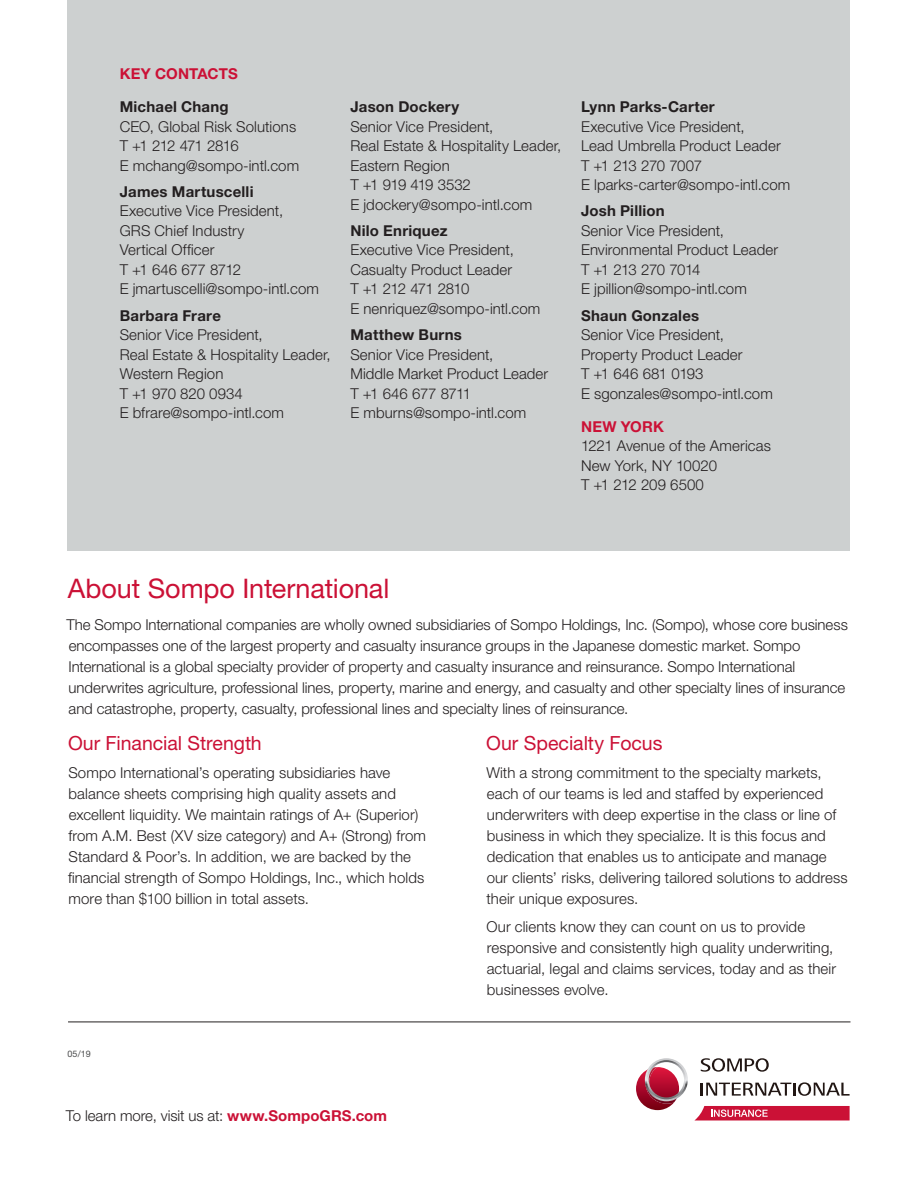
<style>
.page{position:relative;width:918px;height:1188px;background:#fff}
.page>*{position:absolute;margin:0;border:0;box-sizing:border-box;transform-origin:0 0}
.t1{font:27px "Helvetica Neue";letter-spacing:-.005em;color:#cb1136}
.t2{font:19.5px "Helvetica Neue";letter-spacing:-.005em;color:#cb1136}
.t3{font:300 15px/19.5px "Helvetica Neue";letter-spacing:.005em;color:#231f20}
.t4{font:700 15px "Helvetica Neue";letter-spacing:.015em;color:#231f20}
.t5{font:700 15px "Helvetica Neue";letter-spacing:.01em;color:#cb1136}
.t6{font:9px "Helvetica Neue";color:#4b4c4d}
.s1{font-weight:700;color:#cb1136}
</style>
<div class="page">
<div style="left:68px;top:0;width:782px;height:551px;background:#cdd0d0"></div>
<hr style="left:68px;top:1022px;width:783px;height:1px;background:#231f20">
<svg style="left:701px;top:1058px;width:68px;height:14px"></svg>
<svg style="left:701px;top:1082px;width:149px;height:14px"></svg>
<svg style="left:695px;top:1106px;width:155px;height:14px;background:#d12e4e"></svg>
<svg style="left:636px;top:1058px;width:52px;height:52px"></svg>
<p class="t5" style="left:120px;top:65px;width:120px">KEY CONTACTS</p>
<p class="t4" style="left:120px;top:98px;width:110px">Michael Chang</p>
<p class="t3" style="left:120px;top:116px;width:181px">CEO, Global Risk Solutions<br>T +1 212 471 2816<br>E mchang@sompo-intl.com</p>
<p class="t4" style="left:120px;top:182px;width:135px">James Martuscelli</p>
<p class="t3" style="left:120px;top:201px;width:201px">Executive Vice President,<br>GRS Chief Industry<br>Vertical Officer<br>T +1 646 677 8712<br>E jmartuscelli@sompo-intl.com</p>
<p class="t4" style="left:120px;top:306px;width:103px">Barbara Frare</p>
<p class="t3" style="left:120px;top:325px;width:213px">Senior Vice President,<br>Real Estate &amp; Hospitality Leader,<br>Western Region<br>T +1 970 820 0934<br>E bfrare@sompo-intl.com</p>
<p class="t4" style="left:350px;top:98px;width:110px">Jason Dockery</p>
<p class="t3" style="left:350px;top:116px;width:213px">Senior Vice President,<br>Real Estate &amp; Hospitality Leader,<br>Eastern Region<br>T +1 919 419 3532<br>E jdockery@sompo-intl.com</p>
<p class="t4" style="left:350px;top:221px;width:99px">Nilo Enriquez</p>
<p class="t3" style="left:350px;top:240px;width:192px">Executive Vice President,<br>Casualty Product Leader<br>T +1 212 471 2810<br>E nenriquez@sompo-intl.com</p>
<p class="t4" style="left:350px;top:326px;width:113px">Matthew Burns</p>
<p class="t3" style="left:350px;top:344px;width:199px">Senior Vice President,<br>Middle Market Product Leader<br>T +1 646 677 8711<br>E mburns@sompo-intl.com</p>
<p class="t4" style="left:581px;top:98px;width:135px">Lynn Parks-Carter</p>
<p class="t3" style="left:581px;top:116px;width:211px">Executive Vice President,<br>Lead Umbrella Product Leader<br>T +1 213 270 7007<br>E lparks-carter@sompo-intl.com</p>
<p class="t4" style="left:581px;top:202px;width:85px">Josh Pillion</p>
<p class="t3" style="left:581px;top:221px;width:199px">Senior Vice President,<br>Environmental Product Leader<br>T +1 213 270 7014<br>E jpillion@sompo-intl.com</p>
<p class="t4" style="left:581px;top:306px;width:120px">Shaun Gonzales</p>
<p class="t3" style="left:581px;top:325px;width:193px">Senior Vice President,<br>Property Product Leader<br>T +1 646 681 0193<br>E sgonzales@sompo-intl.com</p>
<p class="t5" style="left:581px;top:417px;width:84px">NEW YORK</p>
<p class="t3" style="left:581px;top:436px;width:191px">1221 Avenue of the Americas<br>New York, NY 10020<br>T +1 212 209 6500</p>
<h1 class="t1" style="left:68px;top:572px;width:323px">About Sompo International</h1>
<p class="t3" style="left:66px;top:614px;width:783px;line-height:21px">The Sompo International companies are wholly owned subsidiaries of Sompo Holdings, Inc. (Sompo), whose core business encompasses one of the largest property and casualty insurance groups in the Japanese domestic market. Sompo International is a global specialty provider of property and casualty insurance and reinsurance. Sompo International underwrites agriculture, professional lines, property, marine and energy, and casualty and other specialty lines of insurance and catastrophe, property, casualty, professional lines and specialty lines of reinsurance.</p>
<h2 class="t2" style="left:68px;top:732px;width:195px">Our Financial Strength</h2>
<p class="t3" style="left:68px;top:762px;width:360px;line-height:21px">Sompo International’s operating subsidiaries have balance sheets comprising high quality assets and excellent liquidity. We maintain ratings of A+ (Superior) from A.M. Best (XV size category) and A+ (Strong) from Standard &amp; Poor’s. In addition, we are backed by the financial strength of Sompo Holdings, Inc., which holds more than $100 billion in total assets.</p>
<h2 class="t2" style="left:486px;top:732px;width:178px">Our Specialty Focus</h2>
<p class="t3" style="left:486px;top:762px;width:363px;line-height:21px">With a strong commitment to the specialty markets, each of our teams is led and staffed by experienced underwriters with deep expertise in the class or line of business in which they specialize. It is this focus and dedication that enables us to anticipate and manage our clients’ risks, delivering tailored solutions to address their unique exposures.</p>
<p class="t3" style="left:487px;top:916px;width:351px;line-height:21px">Our clients know they can count on us to provide responsive and consistently high quality underwriting, actuarial, legal and claims services, today and as their businesses evolve.</p>
<p class="t6" style="left:68px;top:1048px;width:25px">05/19</p>
<p class="t3" style="left:66px;top:1105px;width:323px">To learn more, visit us at: <span class="s1">www.SompoGRS.com</span></p>
</div>
